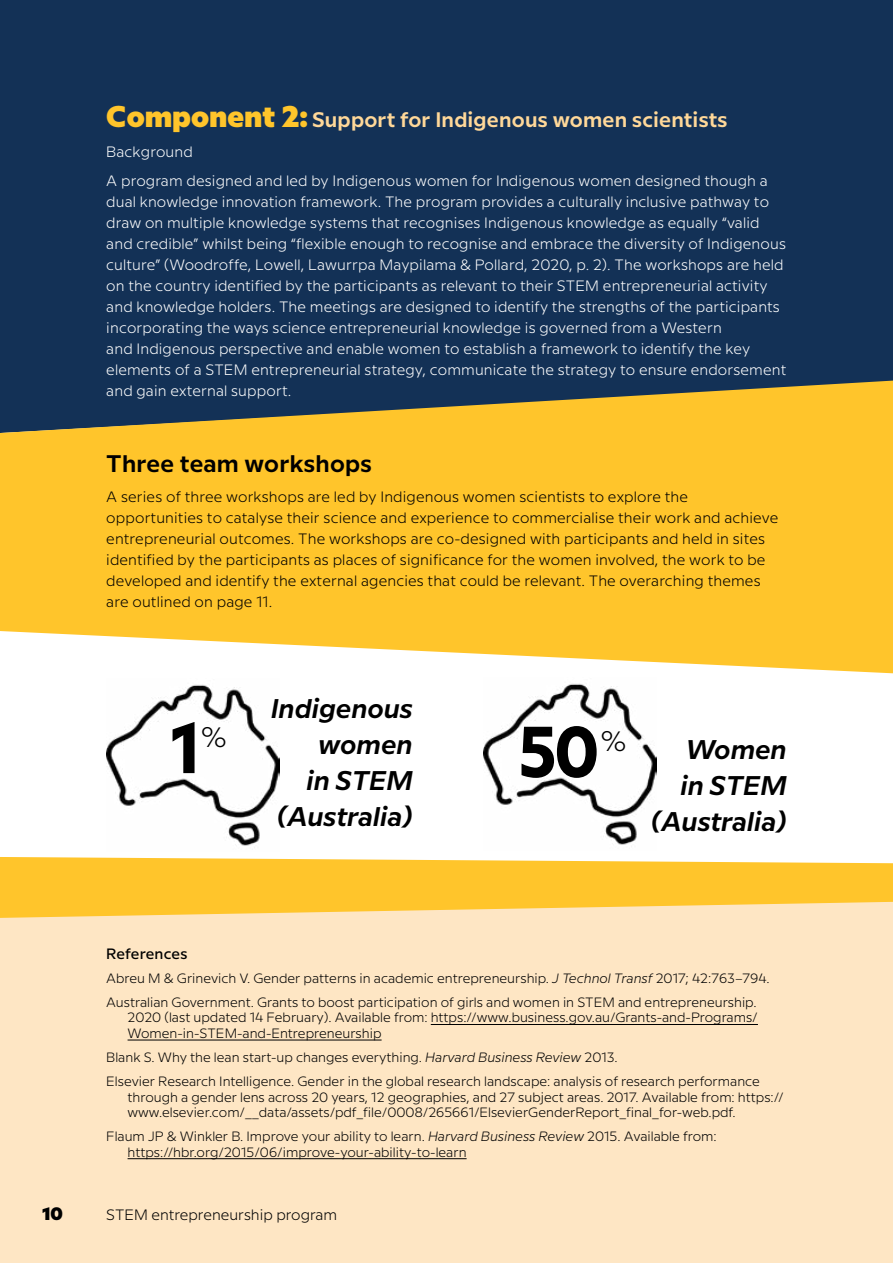
<style>
.page{position:relative;width:893px;height:1263px;background:#fff}
.page>*{position:absolute;margin:0;border:0;box-sizing:border-box;transform-origin:0 0}
.t1{font:700 72px "Milliard";color:#000;scale:.9 1}
.t2{font:300 28.05px "Milliard";color:#000}
.t3{font:italic 600 27px/36px "Milliard";color:#000;text-align:right}
.t4{font:600 24px "Milliard";letter-spacing:.01em;color:#000}
.t5{font:600 21px "Milliard";letter-spacing:.01em;color:#ffd899}
.t6{font:800 18px "Milliard";color:#000}
.t7{font:300 15px/21px "Milliard";letter-spacing:.01em;color:#fff}
.t8{font:300 15px/21px "Milliard";letter-spacing:.01em;color:#000}
.t9{font:500 15px "Milliard";letter-spacing:.01em;color:#000}
.t10{font:300 13.5px/24px "Milliard";color:#000}
.s1{font-weight:800;font-size:30px;color:#ffc52b}
.s2{font-style:italic}
</style>
<div class="page">
<div style="left:0;top:0;width:893px;height:381px;background:#133156"></div>
<svg style="left:0;top:381px;width:893px;height:292px;background:#eabc3d"></svg>
<svg style="left:0;top:857px;width:893px;height:45px;background:#fec839"></svg>
<div style="left:0;top:902px;width:893px;height:361px;background:#fee6c4"></div>
<hr style="left:431px;top:1024px;width:327px;height:1px;background:#000">
<hr style="left:128px;top:1040px;width:254px;height:1px;background:#000">
<hr style="left:128px;top:1158px;width:339px;height:1px;background:#000">
<img style="left:106px;top:684px;width:173px;height:162px">
<img style="left:484px;top:683px;width:173px;height:162px">
<h3 class="t5" style="left:106px;top:104px;width:623px"><span class="s1">Component 2:</span> Support for Indigenous women scientists</h3>
<p class="t7" style="left:106px;top:136px;width:663px;line-height:29.5px">Background<br>A program designed and led by Indigenous women for Indigenous women designed though a</p>
<p class="t7" style="left:106px;top:191px;width:681px">dual knowledge innovation framework. The program provides a culturally inclusive pathway to draw on multiple knowledge systems that recognises Indigenous knowledge as equally “valid and credible” whilst being “flexible enough to recognise and embrace the diversity of Indigenous culture” (Woodroffe, Lowell, Lawurrpa Maypilama &amp; Pollard, 2020, p. 2). The workshops are held on the country identified by the participants as relevant to their STEM entrepreneurial activity and knowledge holders. The meetings are designed to identify the strengths of the participants incorporating the ways science entrepreneurial knowledge is governed from a Western<br>and Indigenous perspective and enable women to establish a framework to identify the key elements of a STEM entrepreneurial strategy, communicate the strategy to ensure endorsement and gain external support.</p>
<h3 class="t4" style="left:106px;top:446px;width:267px">Three team workshops</h3>
<p class="t8" style="left:106px;top:485px;width:673px">A series of three workshops are led by Indigenous women scientists to explore the opportunities to catalyse their science and experience to commercialise their work and achieve entrepreneurial outcomes. The workshops are co-designed with participants and held in sites identified by the participants as places of significance for the women involved, the work to be developed and identify the external agencies that could be relevant. The overarching themes are outlined on page 11.</p>
<h1 class="t1" style="left:171px;top:693px;width:33px">1</h1>
<h2 class="t2" style="left:201px;top:717px;width:26px">%</h2>
<h3 class="t3" style="left:271px;top:689px;width:143px">Indigenous women<br>in STEM (Australia)</h3>
<h1 class="t1" style="left:518px;top:698px;width:91px">50</h1>
<h2 class="t2" style="left:601px;top:721px;width:26px">%</h2>
<h3 class="t3" style="left:651px;top:729px;width:137px">Women<br>in STEM (Australia)</h3>
<p class="t9" style="left:106px;top:943px;width:83px">References</p>
<p class="t10" style="left:106px;top:965px;width:665px">Abreu M &amp; Grinevich V. Gender patterns in academic entrepreneurship. <span class="s2">J Technol Transf</span> 2017; 42:763–794.<br>Australian Government. Grants to boost participation of girls and women in STEM and entrepreneurship.</p>
<p class="t10" style="left:128px;top:1009px;width:632px;line-height:15.6px">2020 (last updated 14 February). Available from: https://www.business.gov.au/Grants-and-Programs/<br>Women-in-STEM-and-Entrepreneurship</p>
<p class="t10" style="left:106px;top:1044px;width:655px">Blank S. Why the lean start-up changes everything. <span class="s2">Harvard Business Review</span> 2013.<br>Elsevier Research Intelligence. Gender in the global research landscape: analysis of research performance</p>
<p class="t10" style="left:128px;top:1088px;width:658px;line-height:15.5px">through a gender lens across 20 years, 12 geographies, and 27 subject areas. 2017. Available from: https:// www.elsevier.com/__data/assets/pdf_file/0008/265661/ElsevierGenderReport_final_for-web.pdf.</p>
<p class="t10" style="left:128px;top:1128px;width:591px;line-height:15.5px;text-indent:-21px">Flaum JP &amp; Winkler B. Improve your ability to learn. <span class="s2">Harvard Business Review</span> 2015. Available from: https://hbr.org/2015/06/improve-your-ability-to-learn</p>
<p class="t6" style="left:43px;top:1200px;width:22px">10</p>
<p class="t8" style="left:106px;top:1204px;width:232px">STEM entrepreneurship program</p>
</div>
